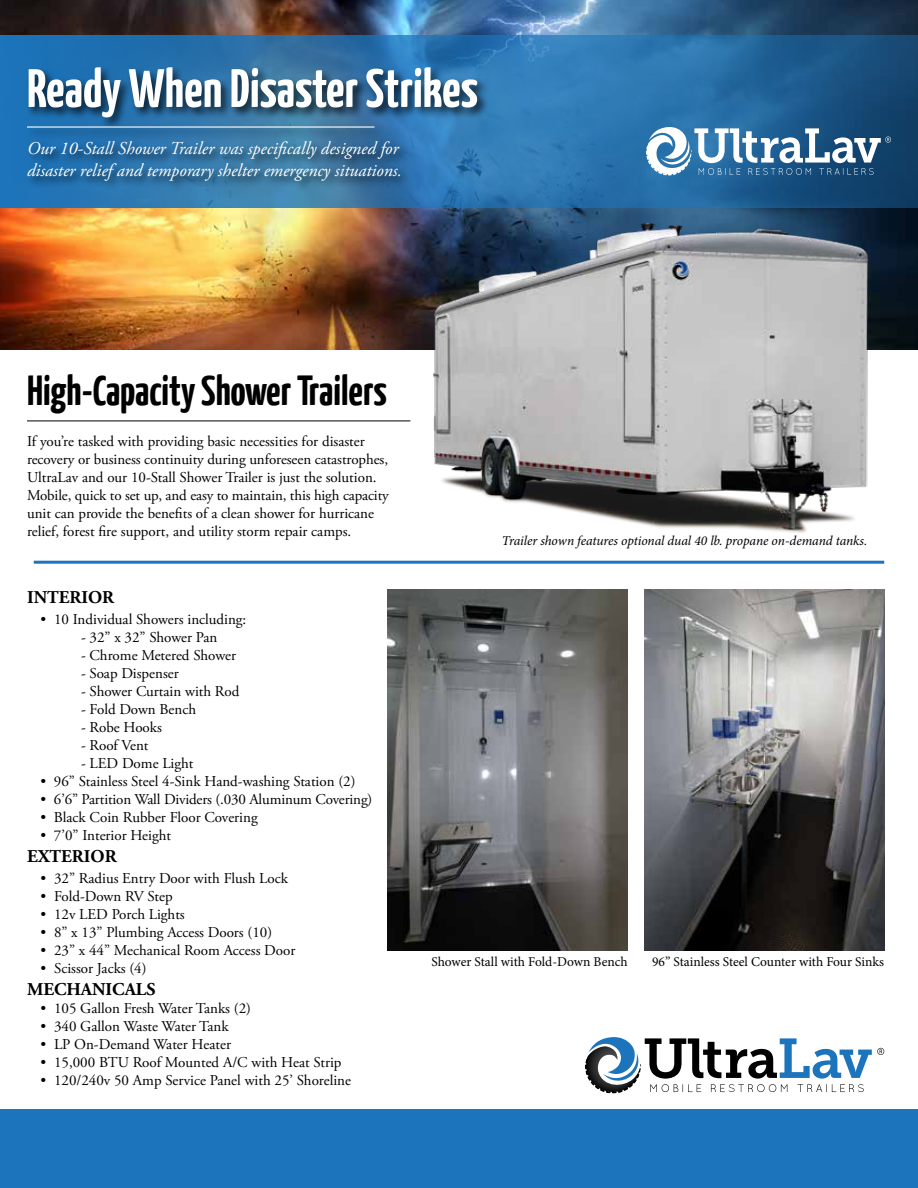
<style>
.page{position:relative;width:918px;height:1188px;background:#fff}
.page>*{position:absolute;margin:0;border:0;box-sizing:border-box;transform-origin:0 0}
.t1{font:700 54px "Yanone Kaffeesatz";color:#fff}
.t2{font:700 42px "Yanone Kaffeesatz";color:#000}
.t3{font:italic 18px/21.6px "Adobe Garamond Pro";color:#fff}
.t4{font:700 18px "Adobe Garamond Pro";color:#000}
.t5{font:15px/18px "Adobe Garamond Pro";color:#000}
.t6{font:13.5px "Minion Pro";color:#000}
.t7{font:italic 13.5px "Minion Pro";letter-spacing:-.01em;color:#000}
</style>
<div class="page">
<svg style="left:585px;top:1037px;width:299px;height:57px"></svg>
<div style="left:0;top:1109px;width:918px;height:79px;background:#1c75bc"></div>
<img style="left:0;top:0;width:918px;height:350px">
<hr style="left:27px;top:421px;width:383px;height:1px;background:#000">
<svg style="left:0;top:35px;width:918px;height:173px;background:#276ca4"></svg>
<div style="left:26px;top:65px;width:463px;height:64px;background:#000;opacity:.75"></div>
<div style="left:26px;top:139px;width:386px;height:53px;background:#000;opacity:.75"></div>
<div style="left:25px;top:123px;width:361px;height:17px;background:#000;opacity:.75"></div>
<hr style="left:27px;top:126px;width:347px;height:2px;background:#fff">
<hr style="left:34px;top:561px;width:850px;height:3px;background:#1c75bc">
<img style="left:645px;top:590px;width:239px;height:361px">
<img style="left:387px;top:590px;width:241px;height:361px">
<img style="left:392px;top:211px;width:508px;height:322px">
<svg style="left:646px;top:127px;width:245px;height:48px"></svg>
<h1 class="t1" style="left:27px;top:55px;width:452px">Ready When Disaster Strikes</h1>
<p class="t3" style="left:27px;top:138px;width:377px">Our 10-Stall Shower Trailer was specifically designed for disaster relief and temporary shelter emergency situations.</p>
<h2 class="t2" style="left:27px;top:365px;width:361px">High-Capacity Shower Trailers</h2>
<p class="t5" style="left:27px;top:432px;width:363px">If you’re tasked with providing basic necessities for disaster recovery or business continuity during unforeseen catastrophes, UltraLav and our 10-Stall Shower Trailer is just the solution.<br>Mobile, quick to set up, and easy to maintain, this high capacity unit can provide the benefits of a clean shower for hurricane relief, forest fire support, and utility storm repair camps.</p>
<p class="t7" style="left:502px;top:532px;width:367px">Trailer shown features optional dual 40 lb. propane on-demand tanks.</p>
<p class="t4" style="left:27px;top:587px;width:89px">INTERIOR</p>
<p class="t5" style="left:40px;top:611px;width:207px">• 10 Individual Showers including:</p>
<p class="t5" style="left:81px;top:629px;width:138px">- 32” x 32” Shower Pan</p>
<p class="t5" style="left:81px;top:647px;width:157px">- Chrome Metered Shower</p>
<p class="t5" style="left:81px;top:665px;width:99px">- Soap Dispenser</p>
<p class="t5" style="left:81px;top:683px;width:160px">- Shower Curtain with Rod</p>
<p class="t5" style="left:81px;top:701px;width:117px">- Fold Down Bench</p>
<p class="t5" style="left:81px;top:719px;width:82px">- Robe Hooks</p>
<p class="t5" style="left:81px;top:737px;width:69px">- Roof Vent</p>
<p class="t5" style="left:81px;top:755px;width:114px">- LED Dome Light</p>
<p class="t5" style="left:40px;top:773px;width:317px">• 96” Stainless Steel 4-Sink Hand-washing Station (2)</p>
<p class="t5" style="left:40px;top:791px;width:333px">• 6’6” Partition Wall Dividers (.030 Aluminum Covering)</p>
<p class="t5" style="left:40px;top:809px;width:219px">• Black Coin Rubber Floor Covering</p>
<p class="t5" style="left:40px;top:827px;width:132px">• 7’0” Interior Height</p>
<p class="t4" style="left:27px;top:846px;width:91px">EXTERIOR</p>
<p class="t5" style="left:40px;top:870px;width:249px">• 32” Radius Entry Door with Flush Lock</p>
<p class="t5" style="left:40px;top:888px;width:134px">• Fold-Down RV Step</p>
<p class="t5" style="left:40px;top:906px;width:146px">• 12v LED Porch Lights</p>
<p class="t5" style="left:40px;top:924px;width:233px">• 8” x 13” Plumbing Access Doors (10)</p>
<p class="t5" style="left:40px;top:942px;width:256px">• 23” x 44” Mechanical Room Access Door</p>
<p class="t5" style="left:40px;top:960px;width:108px">• Scissor Jacks (4)</p>
<p class="t4" style="left:27px;top:979px;width:130px">MECHANICALS</p>
<p class="t5" style="left:41px;top:1000px;width:212px">• 105 Gallon Fresh Water Tanks (2)</p>
<p class="t5" style="left:41px;top:1018px;width:190px">• 340 Gallon Waste Water Tank</p>
<p class="t5" style="left:41px;top:1036px;width:192px">• LP On-Demand Water Heater</p>
<p class="t5" style="left:41px;top:1054px;width:303px">• 15,000 BTU Roof Mounted A/C with Heat Strip</p>
<p class="t5" style="left:41px;top:1072px;width:312px">• 120/240v 50 Amp Service Panel with 25’ Shoreline</p>
<p class="t6" style="left:431px;top:953px;width:198px">Shower Stall with Fold-Down Bench</p>
<p class="t6" style="left:652px;top:953px;width:234px">96” Stainless Steel Counter with Four Sinks</p>
</div>
